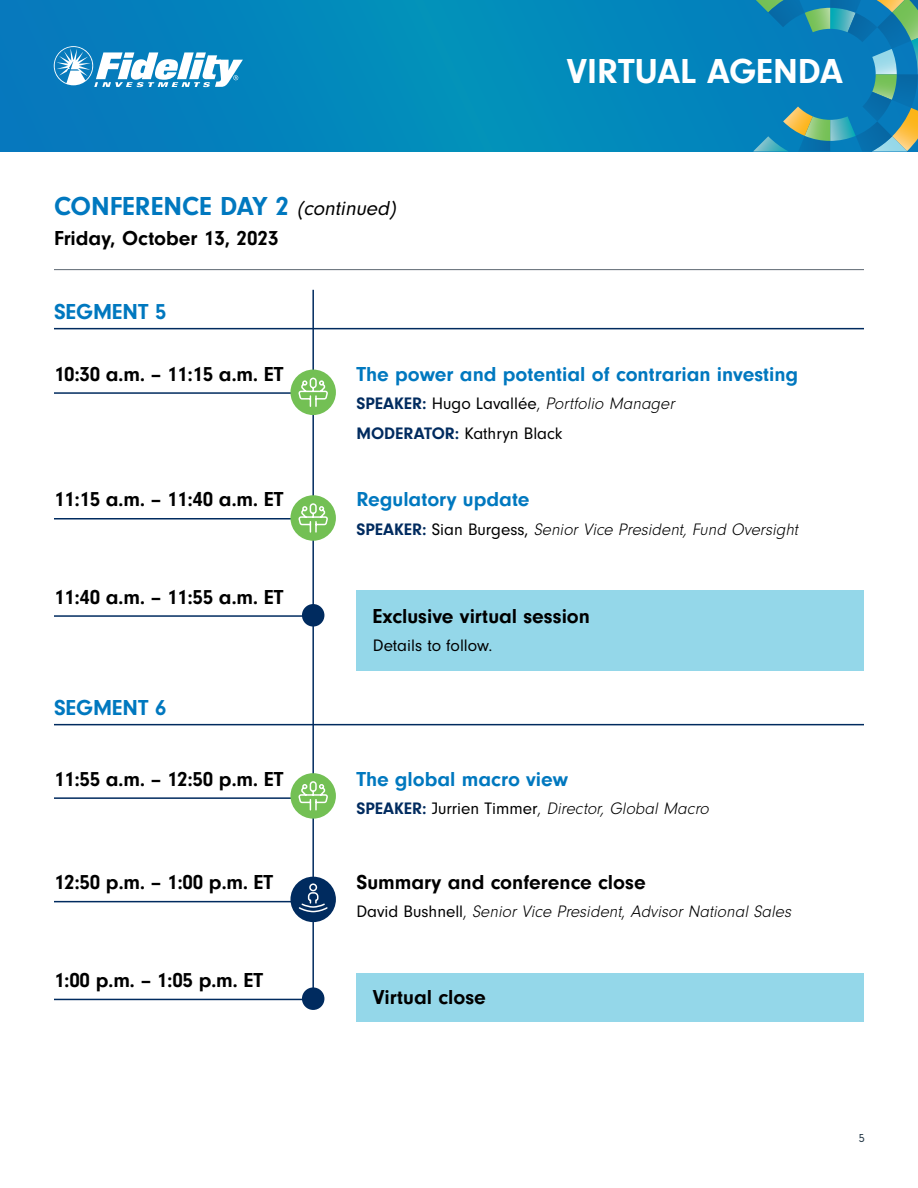
<style>
.page{position:relative;width:918px;height:1188px;background:#fff}
.page>*{position:absolute;margin:0;border:0;box-sizing:border-box;transform-origin:0 0}
.t1{font:700 36px "Neuzeit Gro";color:#fff}
.t2{font:700 27px "Neuzeit Gro";color:#0078bf}
.t3{font:700 22.5px "Neuzeit Gro";color:#0078bf}
.t4{font:700 21px "Neuzeit Gro";color:#000}
.t5{font:700 21px "Neuzeit Gro";color:#0078bf}
.t6{font:italic 300 17.25px "Neuzeit Gro";color:#000}
.t7{font:17.25px/29.7px "Neuzeit Gro";color:#000}
.t8{font:12px "Neuzeit Gro";color:#253948}
.s1{font-weight:400;font-style:italic;font-size:21px;color:#000}
.s2{font-weight:700;color:#002b5f}
.s3{font-weight:300}
.s4{font-weight:300;font-style:italic}
.s5{font-weight:700;font-style:normal;color:#002b5f}
.s6{font-weight:400;font-style:normal}
.s7{font-style:normal}
</style>
<div class="page">
<svg style="left:0;top:0;width:753px;height:152px"></svg>
<svg style="left:753px;top:0;width:165px;height:152px"></svg>
<svg style="left:54px;top:46px;width:189px;height:41px"></svg>
<hr style="left:54px;top:269px;width:810px;height:1px;background:#5d6771">
<hr style="left:54px;top:328px;width:810px;height:1px;background:#002b5f">
<hr style="left:54px;top:392px;width:260px;height:2px;background:#002b5f">
<hr style="left:54px;top:518px;width:260px;height:2px;background:#002b5f">
<hr style="left:54px;top:615px;width:260px;height:2px;background:#002b5f">
<div style="left:356px;top:590px;width:508px;height:81px;background:#94d7e9"></div>
<hr style="left:54px;top:724px;width:810px;height:1px;background:#002b5f">
<hr style="left:54px;top:797px;width:260px;height:2px;background:#002b5f">
<hr style="left:54px;top:901px;width:260px;height:1px;background:#002b5f">
<hr style="left:54px;top:999px;width:260px;height:1px;background:#002b5f">
<div style="left:356px;top:973px;width:508px;height:49px;background:#94d7e9"></div>
<hr style="left:312px;top:290px;width:2px;height:712px;background:#002b5f">
<div style="left:302px;top:604px;width:22px;height:23px;background:#002b5f;border-radius:50%"></div>
<div style="left:302px;top:987px;width:22px;height:23px;background:#002b5f;border-radius:50%"></div>
<div style="left:290px;top:773px;width:46px;height:46px;background:#73c054;border-radius:50%"></div>
<svg style="left:298px;top:781px;width:30px;height:30px"></svg>
<div style="left:290px;top:877px;width:46px;height:45px;background:#002b5f;border-radius:50%"></div>
<svg style="left:297px;top:883px;width:31px;height:30px"></svg>
<div style="left:290px;top:495px;width:46px;height:46px;background:#73c054;border-radius:50%"></div>
<svg style="left:298px;top:503px;width:30px;height:30px"></svg>
<div style="left:290px;top:370px;width:46px;height:45px;background:#73c054;border-radius:50%"></div>
<svg style="left:298px;top:377px;width:30px;height:30px"></svg>
<p class="t2" style="left:54px;top:191px;width:347px">CONFERENCE DAY 2 <span class="s1">(continued)</span></p>
<p class="t4" style="left:54px;top:226px;width:226px">Friday, October 13, 2023</p>
<p class="t3" style="left:54px;top:299px;width:114px">SEGMENT 5</p>
<h1 class="t1" style="left:567px;top:51px;width:278px">VIRTUAL AGENDA</h1>
<p class="t4" style="left:54px;top:362px;width:231px">10:30 a.m. – 11:15 a.m. ET</p>
<p class="t5" style="left:356px;top:362px;width:443px">The power and potential of contrarian investing</p>
<p class="t7" style="left:356px;top:389px;width:323px"><span class="s2">SPEAKER:</span> Hugo Lavallée<span class="s3">,</span> <span class="s4">Portfolio Manager<br></span><span class="s2">MODERATOR:</span> Kathryn Black</p>
<p class="t4" style="left:54px;top:488px;width:231px">11:15 a.m. – 11:40 a.m. ET</p>
<p class="t5" style="left:356px;top:488px;width:175px">Regulatory update</p>
<p class="t6" style="left:356px;top:520px;width:447px"><span class="s5">S P EA KE R :</span> <span class="s6">S i a n B u rg es s,</span> Senior Vice President, Fund Oversight</p>
<p class="t4" style="left:54px;top:585px;width:231px">11:40 a.m. – 11:55 a.m. ET</p>
<p class="t3" style="left:54px;top:695px;width:114px">SEGMENT 6</p>
<p class="t4" style="left:373px;top:604px;width:219px">Exclusive virtual session</p>
<p class="t7" style="left:373px;top:631px;width:121px">Details to follow.</p>
<p class="t4" style="left:54px;top:767px;width:231px">11:55 a.m. – 12:50 p.m. ET</p>
<p class="t5" style="left:356px;top:767px;width:213px">The global macro view</p>
<p class="t6" style="left:356px;top:799px;width:357px"><span class="s5">SPEAKER:</span> <span class="s6">Jurrien Timmer</span><span class="s7">,</span> Director, Global Macro</p>
<p class="t4" style="left:54px;top:871px;width:221px">12:50 p.m. – 1:00 p.m. ET</p>
<p class="t4" style="left:356px;top:871px;width:291px">Summary and conference close</p>
<p class="t6" style="left:356px;top:903px;width:440px"><span class="s6">D a v i d B u s h n e l l</span> <span class="s7">,</span> Senior Vice President<span class="s7">,</span> Advisor National Sales</p>
<p class="t4" style="left:54px;top:968px;width:211px">1:00 p.m. – 1:05 p.m. ET</p>
<p class="t4" style="left:373px;top:986px;width:115px">Virtual close</p>
<p class="t8" style="left:859px;top:1132px;width:7px">5</p>
</div>
